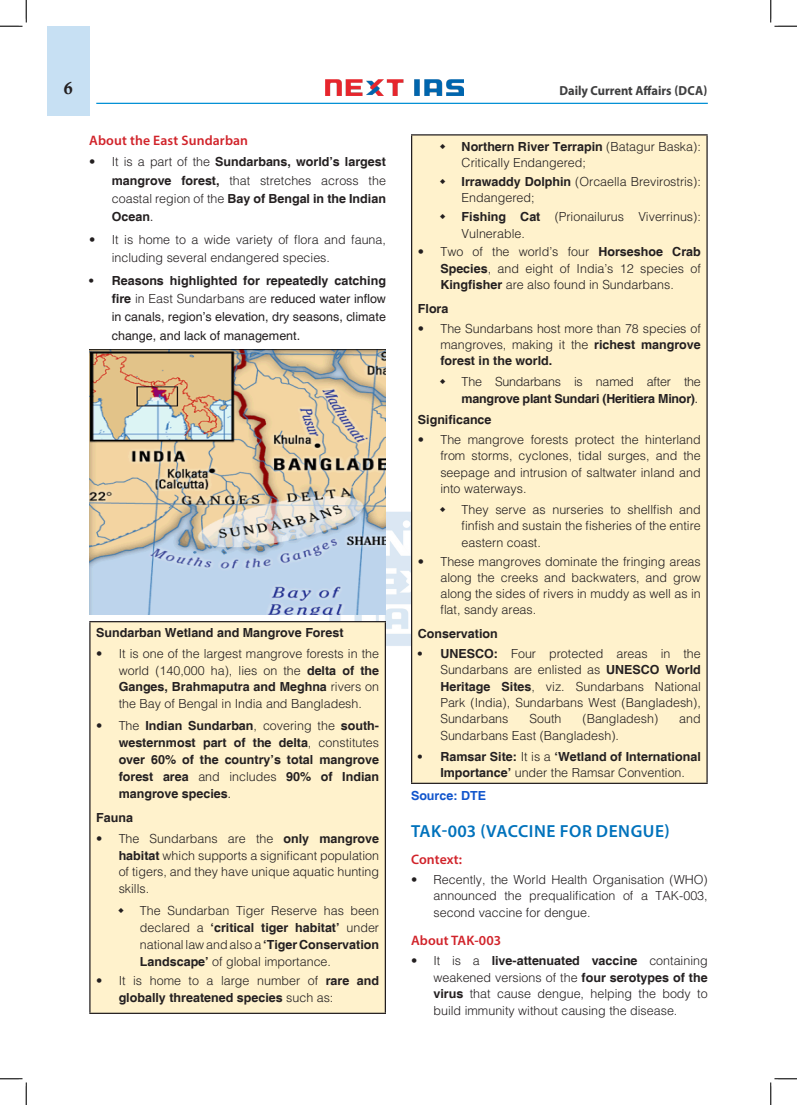
<style>
.page{position:relative;width:797px;height:1105px;background:#fff}
.page>*{position:absolute;margin:0;border:0;box-sizing:border-box;transform-origin:0 0}
.H-1{font:600 17.5px "Myriad Pro";letter-spacing:.03em;color:#0072bc}
.t1{font:17.5px "Calis MT Bol";color:#231f20}
.H-2{font:600 13.75px "Myriad Pro";letter-spacing:.01em;color:#d1232a}
.t2{font:700 13.12px "Myriad Pro";color:#3e3e3f;scale:.95 1}
.t3{font:300 12.5px/16.2px "Helvetica";color:#231f20;text-align:justify}
.body{font:700 12.5px/16.9px "Helvetica";color:#231f20;text-align:justify}
.t4{font:12.5px/18.1px "Helvetica";color:#231f20;text-align:justify}
.body-2{font:700 12.5px/16.2px "Helvetica";letter-spacing:-.02em;color:#231f20}
.body-3{font:700 12.5px "Helvetica";color:#15c}
.s1{font-weight:300}
.s2{font-family:"Times New Roman";font-weight:400}
.s3{font-weight:700}
</style>
<div class="page">
<div style="left:47px;top:26px;width:42px;height:89px;background:#c7e0f3"></div>
<img style="left:325px;top:80px;width:138px;height:15px">
<hr style="left:96px;top:103px;width:611px;height:1px;background:#008fd5">
<img style="left:325px;top:511px;width:86px;height:135px">
<div style="left:411px;top:135px;width:296px;height:648px;background:#fff2cc"></div>
<hr style="left:411px;top:134px;width:296px;height:2px;background:#231f20">
<hr style="left:411px;top:783px;width:296px;height:1px;background:#231f20">
<hr style="left:411px;top:136px;width:1px;height:647px;background:#231f20">
<hr style="left:706px;top:136px;width:1px;height:647px;background:#231f20">
<img style="left:89px;top:350px;width:297px;height:264px">
<div style="left:90px;top:622px;width:295px;height:391px;background:#fff2cc"></div>
<hr style="left:89px;top:621px;width:297px;height:1px;background:#231f20">
<hr style="left:89px;top:1013px;width:297px;height:1px;background:#231f20">
<hr style="left:89px;top:622px;width:2px;height:391px;background:#231f20">
<hr style="left:385px;top:622px;width:1px;height:391px;background:#231f20">
<svg style="left:0;top:0;width:27px;height:27px"></svg>
<svg style="left:0;top:1078px;width:27px;height:27px"></svg>
<svg style="left:770px;top:0;width:27px;height:27px"></svg>
<svg style="left:770px;top:1078px;width:27px;height:27px"></svg>
<h1 class="t1" style="left:64px;top:78px;width:10px">6</h1>
<p class="t2" style="left:559px;top:82px;width:157px">Daily Current Affairs (DCA)</p>
<p class="H-2" style="left:89px;top:131px;width:160px">About the East Sundarban</p>
<p class="body" style="left:112px;top:154px;width:276px;line-height:18.1px;text-indent:-22px"><span class="s1">• It is a part of the</span> Sundarbans, world’s largest mangrove forest, <span class="s1">that stretches across the coastal region of the</span> Bay of Bengal in the Indian Ocean<span class="s2">.</span></p>
<p class="t3" style="left:112px;top:230px;width:276px;line-height:18.1px;text-indent:-22px">• It is home to a wide variety of flora and fauna, including several endangered species.</p>
<p class="t4" style="left:112px;top:272px;width:276px;text-indent:-22px"><span class="s3">• Reasons highlighted for repeatedly catching fire</span> <span class="s1">in East Sundarbans are</span> reduced water inflow in canals, region’s elevation, dry seasons, climate change, and lack of management.</p>
<p class="body" style="left:96px;top:625px;width:249px">Sundarban Wetland and Mangrove Forest</p>
<p class="t3" style="left:119px;top:644px;width:262px;line-height:16.9px;text-indent:-22px">• It is one of the largest mangrove forests in the world (140,000 ha), lies on the <span class="s3">delta of the Ganges, Brahmaputra and Meghna</span> rivers on the Bay of Bengal in India and Bangladesh.</p>
<p class="body" style="left:119px;top:718px;width:262px;text-indent:-22px"><span class="s1">• The</span> Indian Sundarban<span class="s1">, covering the</span> south&shy;westernmost part of the delta<span class="s1">, constitutes </span>over 60% of the country’s total mangrove forest area <span class="s1">and includes</span> 90% of Indian mangrove species<span class="s2">.</span></p>
<p class="body" style="left:96px;top:810px;width:38px">Fauna</p>
<p class="t3" style="left:119px;top:829px;width:262px;line-height:16.9px;text-indent:-22px">• The Sundarbans are the <span class="s3">only mangrove habitat</span> which supports a significant population of tigers, and they have unique aquatic hunting skills.</p>
<p class="t3" style="left:140px;top:902px;width:241px;line-height:16.9px">The Sundarban Tiger Reserve has been declared a <span class="s3">‘critical tiger habitat’</span> under national law and also a <span class="s3">‘Tiger Conservation Landscape’</span> of global importance.</p>
<p class="t3" style="left:119px;top:972px;width:262px;line-height:16.9px;text-indent:-22px">• It is home to a large number of <span class="s3">rare and globally threatened species</span> such as:</p>
<p class="t3" style="left:461px;top:138px;width:241px"><span class="s3">Northern River Terrapin</span> (Batagur Baska):<br>Critically Endangered;</p>
<p class="t3" style="left:461px;top:173px;width:241px"><span class="s3">Irrawaddy Dolphin</span> (Orcaella Brevirostris):<br>Endangered;</p>
<p class="t3" style="left:461px;top:208px;width:241px"><span class="s3">Fishing Cat</span> (Prionailurus Viverrinus):<br>Vulnerable.</p>
<p class="t3" style="left:440px;top:243px;width:262px;text-indent:-22px">• Two of the world’s four <span class="s3">Horseshoe Crab Species</span>, and eight of India’s 12 species of <span class="s3">Kingfisher</span> are also found in Sundarbans.</p>
<p class="body" style="left:418px;top:300px;width:32px">Flora</p>
<p class="t3" style="left:440px;top:320px;width:262px;text-indent:-22px">• The Sundarbans host more than 78 species of mangroves, making it the <span class="s3">richest mangrove forest in the world.</span></p>
<p class="body-2" style="left:461px;top:375px;width:241px"><span class="s1">The Sundarbans is named after the </span>mangrove plant Sundari (Heritiera Minor)<span class="s2">.</span></p>
<p class="body" style="left:418px;top:412px;width:75px">Significance</p>
<p class="t3" style="left:440px;top:431px;width:262px;text-indent:-22px">• The mangrove forests protect the hinterland from storms, cyclones, tidal surges, and the seepage and intrusion of saltwater inland and into waterways.</p>
<p class="t3" style="left:461px;top:501px;width:241px">They serve as nurseries to shellfish and finfish and sustain the fisheries of the entire eastern coast.</p>
<p class="t3" style="left:440px;top:553px;width:262px;text-indent:-22px">• These mangroves dominate the fringing areas along the creeks and backwaters, and grow along the sides of rivers in muddy as well as in flat, sandy areas.</p>
<p class="body" style="left:418px;top:626px;width:81px">Conservation</p>
<p class="t3" style="left:440px;top:645px;width:262px;text-indent:-22px"><span class="s3">• UNESCO:</span> Four protected areas in the Sundarbans are enlisted as <span class="s3">UNESCO World Heritage Sites</span>, viz. Sundarbans National Park (India), Sundarbans West (Bangladesh), Sundarbans</p>
<p class="t3" style="left:529px;top:710px;width:33px">South</p>
<p class="t3" style="left:582px;top:710px;width:77px">(Bangladesh)</p>
<p class="t3" style="left:679px;top:710px;width:23px">and</p>
<p class="t3" style="left:440px;top:727px;width:180px">Sundarbans East (Bangladesh).</p>
<p class="body" style="left:418px;top:749px;width:284px;line-height:16.2px;text-align:center">• Ramsar Site: <span class="s1">It is a</span> ‘Wetland of International<br>Importance’ <span class="s1">under the Ramsar Convention.</span></p>
<p class="body-3" style="left:411px;top:787px;width:77px">Source: DTE</p>
<p class="H-1" style="left:411px;top:819px;width:260px">TAK-003 (VACCINE FOR DENGUE)</p>
<p class="H-2" style="left:411px;top:851px;width:53px">Context:</p>
<p class="t3" style="left:433px;top:871px;width:276px;text-indent:-22px">• Recently, the World Health Organisation (WHO) announced the prequalification of a TAK-003, second vaccine for dengue.</p>
<p class="H-2" style="left:411px;top:932px;width:92px">About TAK-003</p>
<p class="t3" style="left:433px;top:952px;width:276px;line-height:16.6px;text-indent:-22px">• It is a <span class="s3">live-attenuated vaccine</span> containing weakened versions of the <span class="s3">four serotypes of the virus</span> that cause dengue, helping the body to build immunity without causing the disease.</p>
</div>
